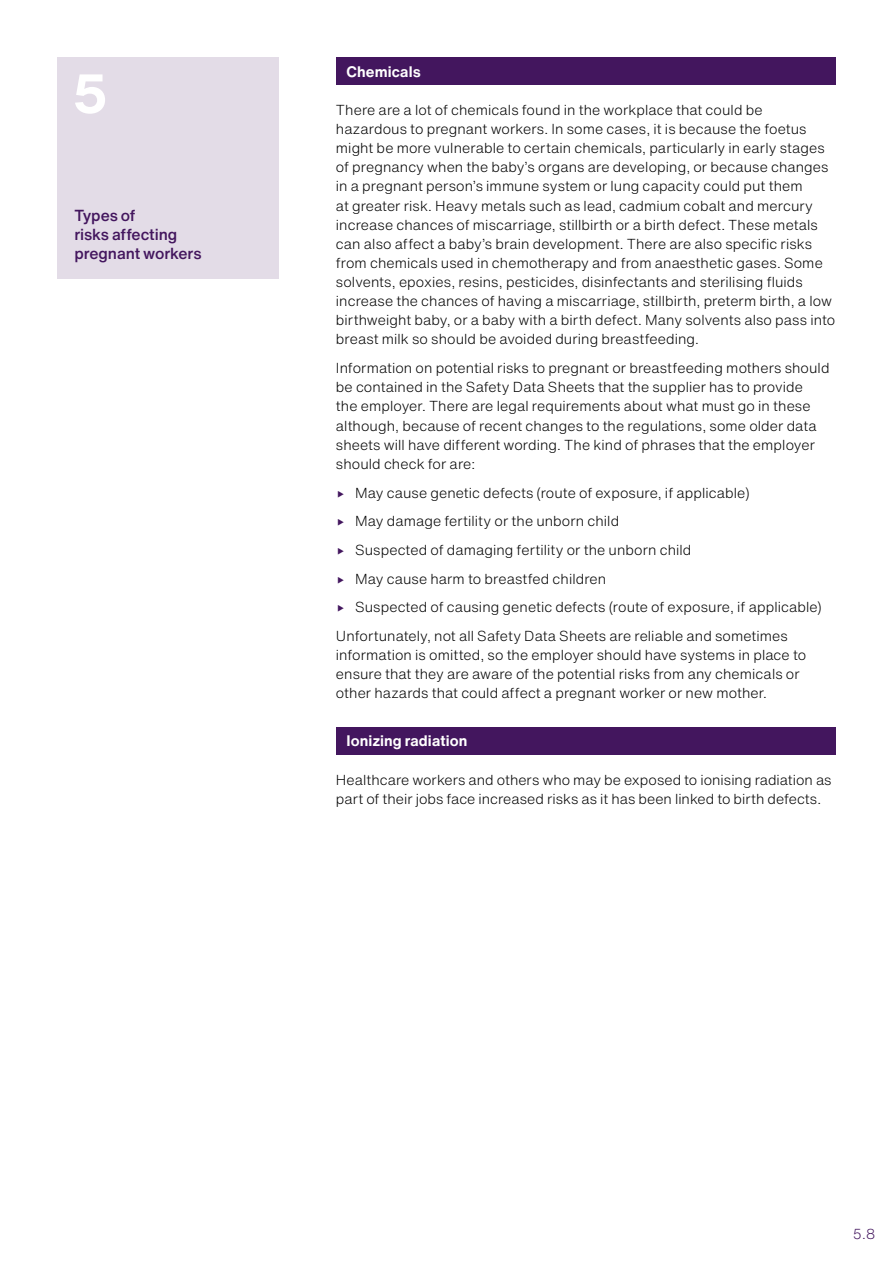
<style>
.page{position:relative;width:893px;height:1263px;background:#fff}
.page>*{position:absolute;margin:0;border:0;box-sizing:border-box;transform-origin:0 0}
.body{font:700 54px "Helvetica Now Text";color:#fff}
.t1{font:500 15.75px/19.2px "Helvetica Now Text";letter-spacing:-.005em;color:#43165e}
.t2{font:700 15px "Helvetica Now Text";letter-spacing:.005em;color:#fff}
.body-2{font:300 14.25px/19.2px "Helvetica Now Text";letter-spacing:.005em;color:#000}
.t3{font:300 14.25px "Helvetica Now Text";color:#43165e}
</style>
<div class="page">
<div style="left:336px;top:57px;width:500px;height:28px;background:#43165e"></div>
<div style="left:336px;top:727px;width:500px;height:27px;background:#43165e"></div>
<div style="left:57px;top:57px;width:222px;height:222px;background:#e3dce7"></div>
<p class="body" style="left:72px;top:53px;width:37px">5</p>
<h1 class="t1" style="left:74px;top:206px;width:129px">Types of<br>risks affecting pregnant workers</h1>
<h2 class="t2" style="left:347px;top:60px;width:76px">Chemicals</h2>
<p class="body-2" style="left:336px;top:100px;width:501px">There are a lot of chemicals found in the workplace that could be hazardous to pregnant workers. In some cases, it is because the foetus might be more vulnerable to certain chemicals, particularly in early stages of pregnancy when the baby’s organs are developing, or because changes in a pregnant person’s immune system or lung capacity could put them<br>at greater risk. Heavy metals such as lead, cadmium cobalt and mercury increase chances of miscarriage, stillbirth or a birth defect. These metals can also affect a baby’s brain development. There are also specific risks from chemicals used in chemotherapy and from anaesthetic gases. Some solvents, epoxies, resins, pesticides, disinfectants and sterilising fluids increase the chances of having a miscarriage, stillbirth, preterm birth, a low birthweight baby, or a baby with a birth defect. Many solvents also pass into breast milk so should be avoided during breastfeeding.</p>
<p class="body-2" style="left:336px;top:358px;width:495px">Information on potential risks to pregnant or breastfeeding mothers should be contained in the Safety Data Sheets that the supplier has to provide<br>the employer. There are legal requirements about what must go in these although, because of recent changes to the regulations, some older data sheets will have different wording. The kind of phrases that the employer should check for are:</p>
<p class="body-2" style="left:355px;top:482px;width:396px">May cause genetic defects (route of exposure, if applicable)</p>
<p class="body-2" style="left:355px;top:511px;width:266px">May damage fertility or the unborn child</p>
<p class="body-2" style="left:355px;top:540px;width:338px">Suspected of damaging fertility or the unborn child</p>
<p class="body-2" style="left:355px;top:568px;width:253px">May cause harm to breastfed children</p>
<p class="body-2" style="left:355px;top:597px;width:468px">Suspected of causing genetic defects (route of exposure, if applicable)</p>
<p class="body-2" style="left:336px;top:626px;width:472px">Unfortunately, not all Safety Data Sheets are reliable and sometimes information is omitted, so the employer should have systems in place to ensure that they are aware of the potential risks from any chemicals or other hazards that could affect a pregnant worker or new mother.</p>
<h2 class="t2" style="left:347px;top:730px;width:122px">Ionizing radiation</h2>
<p class="body-2" style="left:336px;top:769px;width:497px">Healthcare workers and others who may be exposed to ionising radiation as part of their jobs face increased risks as it has been linked to birth defects.</p>
<p class="t3" style="left:853px;top:1223px;width:24px">5.8</p>
</div>
